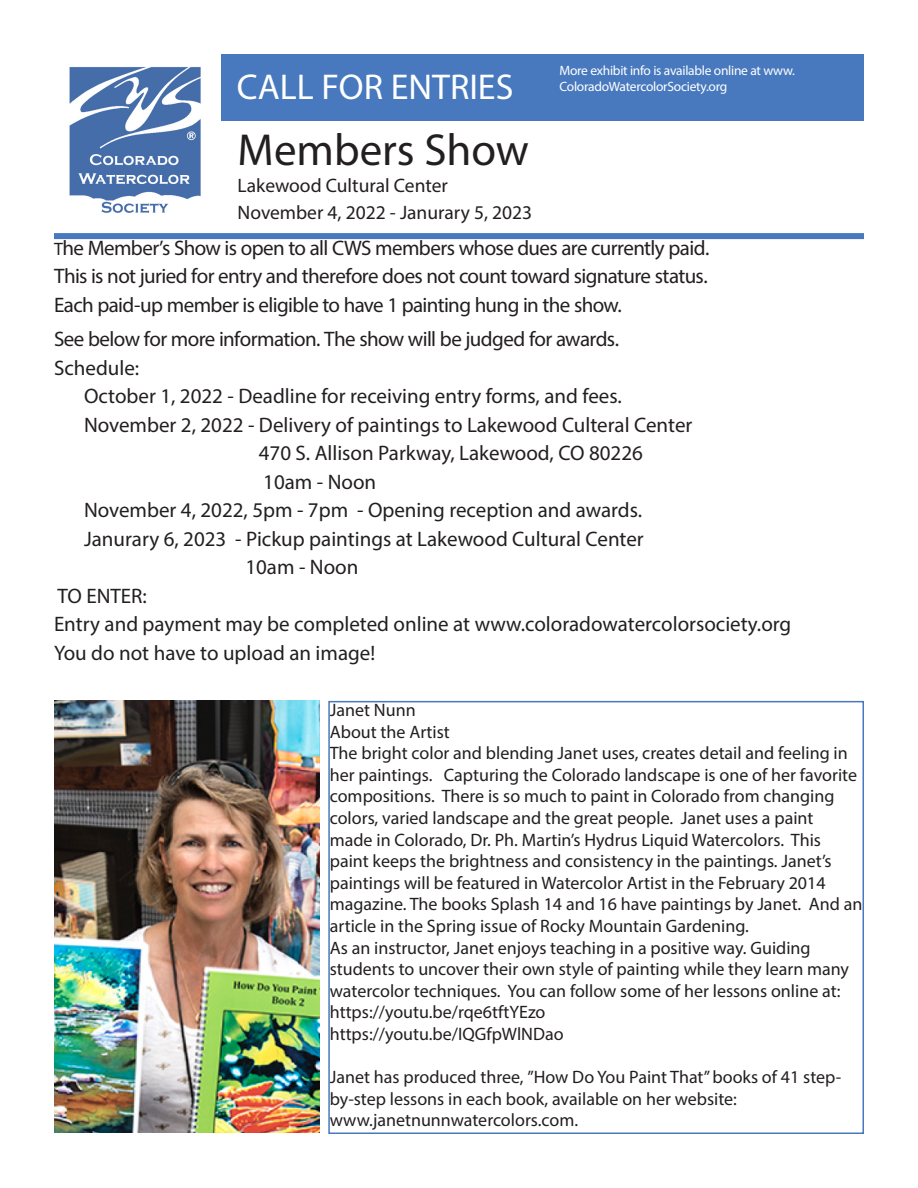
<style>
.page{position:relative;width:918px;height:1188px;background:#fff}
.page>*{position:absolute;margin:0;border:0;box-sizing:border-box;transform-origin:0 0}
.t1{font:45px "Myriad Pro";color:#231f20}
.t2{font:36px "Myriad Pro";color:#fff}
.Copy{font:21px "Myriad Pro";color:#231f20}
.BodyCopy{font:21px "Myriad Pro";letter-spacing:-.03em;color:#231f20}
.t3{font:19.5px "Myriad Pro";color:#231f20}
.t4{font:18px/21.6px "Myriad Pro";color:#231f20}
.Copy-2{font:13.5px/16.5px "Myriad Pro";letter-spacing:-.02em;color:#fff}
.s1{font-size:18px}
</style>
<div class="page">
<div style="left:221px;top:54px;width:643px;height:67px;background:#4879be"></div>
<img style="left:69px;top:66px;width:132px;height:147px">
<div style="left:54px;top:233px;width:810px;height:6px;background:#4879be"></div>
<div style="left:328px;top:701px;width:536px;height:433px;border:2px solid #4879be"></div>
<img style="left:54px;top:701px;width:266px;height:431px">
<p class="t2" style="left:237px;top:65px;width:278px">CALL FOR ENTRIES</p>
<p class="t1" style="left:238px;top:122px;width:293px">Members Show</p>
<p class="t3" style="left:238px;top:174px;width:212px">Lakewood Cultural Center</p>
<p class="t3" style="left:238px;top:201px;width:296px">November 4, 2022 - Janurary 5, 2023</p>
<p class="Copy-2" style="left:560px;top:62px;width:237px">More exhibit info is available online at www.<br>ColoradoWatercolorSociety.org</p>
<p class="BodyCopy" style="left:54px;top:235px;width:657px"><span class="s1">T</span>he Member’s Show is open to all CWS members whose dues are currently paid.</p>
<p class="BodyCopy" style="left:54px;top:263px;width:655px">This is not juried for entry and therefore does not count toward signature status.</p>
<p class="BodyCopy" style="left:54px;top:292px;width:569px">Each paid-up member is eligible to have 1 painting hung in the show.</p>
<p class="BodyCopy" style="left:54px;top:326px;width:567px">See below for more information. The show will be judged for awards.</p>
<p class="Copy" style="left:54px;top:355px;width:87px">Schedule:</p>
<p class="Copy" style="left:84px;top:383px;width:539px">October 1, 2022 - Deadline for receiving entry forms, and fees.</p>
<p class="Copy" style="left:84px;top:412px;width:610px">November 2, 2022 - Delivery of paintings to Lakewood Culteral Center</p>
<p class="Copy" style="left:259px;top:440px;width:386px">470 S. Allison Parkway, Lakewood, CO 80226</p>
<p class="Copy" style="left:263px;top:469px;width:115px">10am - Noon</p>
<p class="Copy" style="left:84px;top:497px;width:560px">November 4, 2022, 5pm - 7pm - Opening reception and awards.</p>
<p class="Copy" style="left:84px;top:526px;width:561px">Janurary 6, 2023 - Pickup paintings at Lakewood Cultural Center</p>
<p class="Copy" style="left:245px;top:554px;width:115px">10am - Noon</p>
<p class="Copy" style="left:58px;top:583px;width:91px">TO ENTER:</p>
<p class="Copy" style="left:54px;top:611px;width:739px">Entry and payment may be completed online at www.coloradowatercolorsociety.org</p>
<p class="Copy" style="left:54px;top:640px;width:323px">You do not have to upload an image!</p>
<p class="t4" style="left:330px;top:699px;width:87px">Janet Nunn</p>
<p class="t4" style="left:330px;top:720px;width:122px">About the Artist</p>
<p class="t4" style="left:330px;top:742px;width:534px">The bright color and blending Janet uses, creates detail and feeling in her paintings. Capturing the Colorado landscape is one of her favorite compositions. There is so much to paint in Colorado from changing colors, varied landscape and the great people. Janet uses a paint<br>made in Colorado, Dr. Ph. Martin’s Hydrus Liquid Watercolors. This paint keeps the brightness and consistency in the paintings. Janet’s paintings will be featured in Watercolor Artist in the February 2014 magazine. The books Splash 14 and 16 have paintings by Janet. And an article in the Spring issue of Rocky Mountain Gardening.</p>
<p class="t4" style="left:330px;top:936px;width:521px">As an instructor, Janet enjoys teaching in a positive way. Guiding students to uncover their own style of painting while they learn many watercolor techniques. You can follow some of her lessons online at:</p>
<p class="t4" style="left:330px;top:1001px;width:217px">https://youtu.be/rqe6tftYEzo</p>
<p class="t4" style="left:330px;top:1023px;width:235px">https://youtu.be/IQGfpWlNDao</p>
<p class="t4" style="left:330px;top:1066px;width:513px">Janet has produced three, ”How Do You Paint That” books of 41 step&shy;by-step lessons in each book, available on her website:</p>
<p class="t4" style="left:330px;top:1109px;width:250px">www.janetnunnwatercolors.com.</p>
</div>
